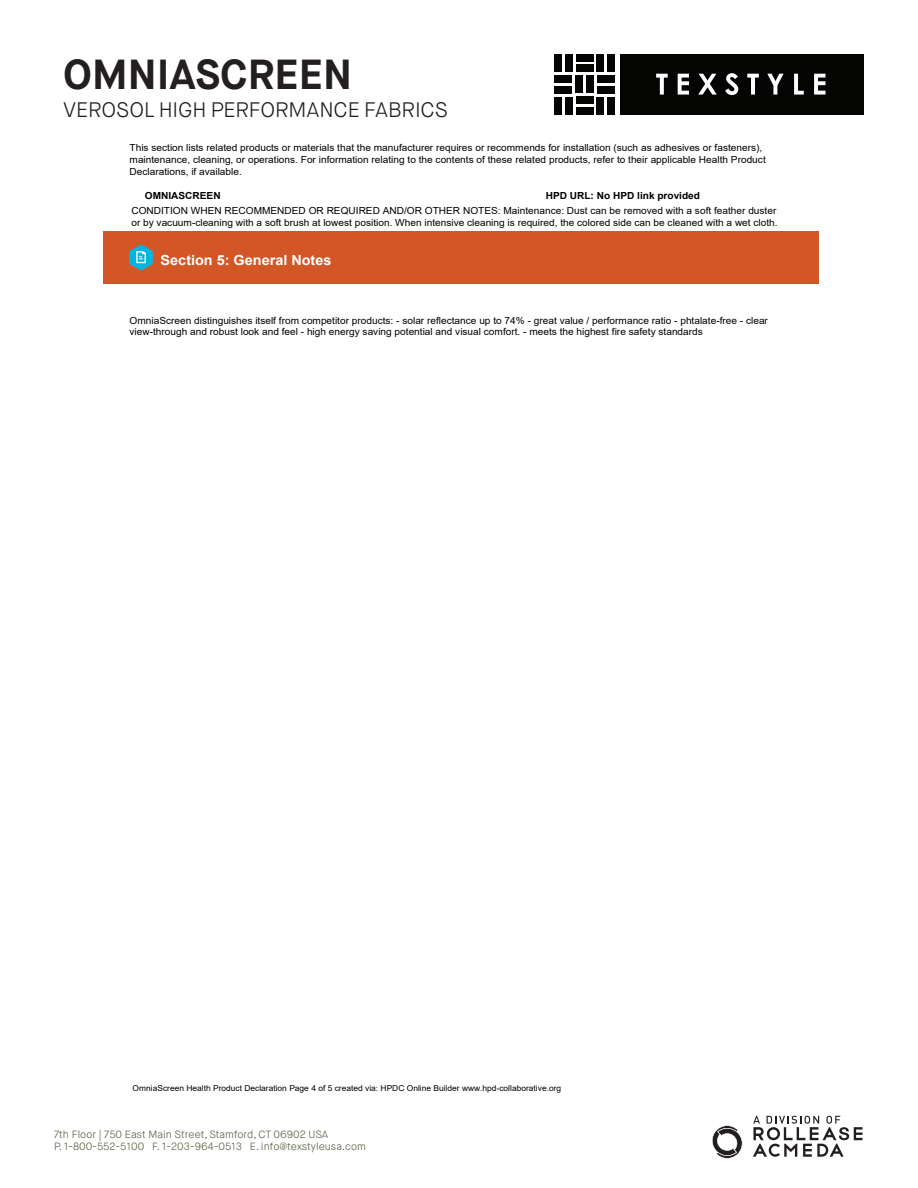
<style>
.page{position:relative;width:918px;height:1188px;background:#fff}
.page>*{position:absolute;margin:0;border:0;box-sizing:border-box;transform-origin:0 0}
.ACM_Headline{font:700 42px "Maison Neue";color:#231f20}
.ACM_Sub_headline{font:300 21px "Maison Neue";letter-spacing:-.005em;color:#231f20}
.t1{font:700 13.95px "Arial";color:#fff;scale:1.04 1}
.t2{font:300 10.5px "Maison Neue";color:#566244}
.t3{font:9.75px/11.9px "Arial";color:#000;scale:1.04 1}
.t4{font:700 9.75px "Arial";color:#000;scale:1.04 1}
.t5{font:8.1px "Arial";color:#000;scale:1.04 1}
.s1{font-weight:700}
</style>
<div class="page">
<div style="left:103px;top:231px;width:715px;height:53px;background:#d35627"></div>
<img style="left:130px;top:245px;width:22px;height:25px">
<div style="left:621px;top:54px;width:243px;height:60px;background:#040503"></div>
<svg style="left:656px;top:74px;width:12px;height:21px"></svg>
<svg style="left:678px;top:74px;width:11px;height:21px"></svg>
<svg style="left:698px;top:74px;width:19px;height:21px"></svg>
<svg style="left:725px;top:73px;width:13px;height:22px"></svg>
<svg style="left:747px;top:74px;width:12px;height:21px"></svg>
<svg style="left:767px;top:74px;width:17px;height:21px"></svg>
<svg style="left:794px;top:74px;width:10px;height:21px"></svg>
<svg style="left:814px;top:74px;width:11px;height:21px"></svg>
<div style="left:576px;top:107px;width:17px;height:7px;background:#040503"></div>
<div style="left:576px;top:97px;width:17px;height:7px;background:#040503"></div>
<div style="left:576px;top:65px;width:17px;height:7px;background:#040503"></div>
<div style="left:576px;top:54px;width:17px;height:7px;background:#040503"></div>
<div style="left:597px;top:86px;width:18px;height:7px;background:#040503"></div>
<div style="left:597px;top:75px;width:18px;height:8px;background:#040503"></div>
<div style="left:554px;top:86px;width:18px;height:7px;background:#040503"></div>
<div style="left:554px;top:75px;width:18px;height:8px;background:#040503"></div>
<div style="left:554px;top:54px;width:7px;height:18px;background:#040503"></div>
<div style="left:565px;top:54px;width:7px;height:18px;background:#040503"></div>
<div style="left:554px;top:97px;width:7px;height:17px;background:#040503"></div>
<div style="left:565px;top:97px;width:7px;height:17px;background:#040503"></div>
<div style="left:597px;top:54px;width:7px;height:18px;background:#040503"></div>
<div style="left:608px;top:54px;width:7px;height:18px;background:#040503"></div>
<div style="left:597px;top:97px;width:7px;height:17px;background:#040503"></div>
<div style="left:608px;top:97px;width:7px;height:17px;background:#040503"></div>
<div style="left:576px;top:75px;width:7px;height:18px;background:#040503"></div>
<div style="left:586px;top:75px;width:7px;height:18px;background:#040503"></div>
<svg style="left:753px;top:1116px;width:109px;height:41px"></svg>
<svg style="left:712px;top:1125px;width:30px;height:34px"></svg>
<p class="ACM_Headline" style="left:63px;top:47px;width:290px">OMNIASCREEN</p>
<p class="ACM_Sub_headline" style="left:63px;top:96px;width:386px">VEROSOL HIGH PERFORMANCE FABRICS</p>
<p class="t3" style="left:130px;top:141px;width:613px">This section lists related products or materials that the manufacturer requires or recommends for installation (such as adhesives or fasteners), maintenance, cleaning, or operations. For information relating to the contents of these related products, refer to their applicable Health Product<br>Declarations, if available.</p>
<p class="t4" style="left:145px;top:188px;width:74px">OMNIASCREEN</p>
<p class="t3" style="left:131px;top:187px;width:622px;line-height:15.3px;text-indent:414px"><span class="s1">HPD URL: No HPD link provided<br></span>CONDITION WHEN RECOMMENDED OR REQUIRED AND/OR OTHER NOTES: Maintenance: Dust can be removed with a soft feather duster</p>
<p class="t3" style="left:131px;top:216px;width:623px">or by vacuum-cleaning with a soft brush at lowest position. When intensive cleaning is required, the colored side can be cleaned with a wet cloth.</p>
<p class="t1" style="left:161px;top:250px;width:166px">Section 5: General Notes</p>
<p class="t3" style="left:130px;top:314px;width:615px">OmniaScreen distinguishes itself from competitor products: - solar reflectance up to 74% - great value / performance ratio - phtalate-free - clear view-through and robust look and feel - high energy saving potential and visual comfort. - meets the highest fire safety standards</p>
<p class="t5" style="left:133px;top:1083px;width:414px">OmniaScreen Health Product Declaration Page 4 of 5 created via: HPDC Online Builder www.hpd-collaborative.org</p>
<p class="t2" style="left:54px;top:1127px;width:276px">7th Floor | 750 East Main Street, Stamford, CT 06902 USA</p>
<p class="t2" style="left:54px;top:1140px;width:314px">P. 1-800-552-5100 F. 1-203-964-0513 E. info@texstyleusa.com</p>
</div>
